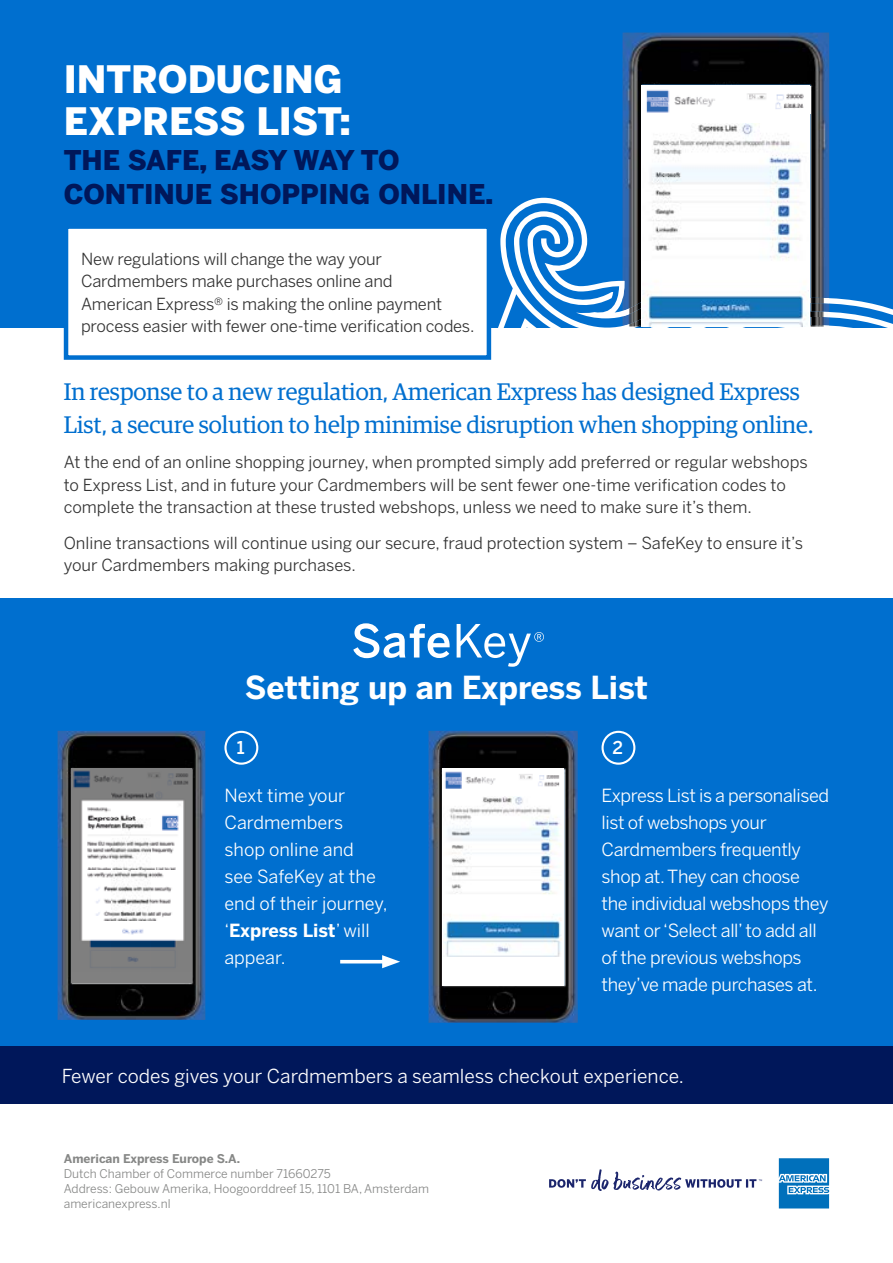
<style>
.page{position:relative;width:893px;height:1263px;background:#fff}
.page>*{position:absolute;margin:0;border:0;box-sizing:border-box;transform-origin:0 0}
.t1{font:900 37.5px/42px "Benton Sans";color:#fff}
.t2{font:700 31.5px "Benton Sans";color:#fff}
.t3{font:900 27px/34.5px "Benton Sans";color:#00175a}
.t4{font:24px/33px "Guardian Egyp";color:#006fcf}
.t5{font:19.2px "Benton Sans";color:#fff}
.t6{font:18px/27px "Benton Sans";letter-spacing:-.02em;color:#fff}
.t7{font:18px/27px "Benton Sans";color:#fff}
.t8{font:500 17.55px "Benton Sans";color:#fff}
.t9{font:16.5px/22.5px "Benton Sans";color:#333}
.t10{font:12px/15px "Benton Sans";color:#868786}
.t11{font:700 12px "Benton Sans";color:#868786}
.s1{font-weight:700}
</style>
<div class="page">
<div style="left:0;top:0;width:893px;height:327px;background:#006fcf"></div>
<svg style="left:512px;top:198px;width:63px;height:13px"></svg>
<div style="left:66px;top:227px;width:423px;height:131px;background:#fff"></div>
<div style="left:64px;top:224px;width:427px;height:136px;border:4px solid #006fcf"></div>
<div style="left:0;top:598px;width:893px;height:449px;background:#006fcf"></div>
<div style="left:224px;top:731px;width:34px;height:34px;border:2px solid #fff;border-radius:50%"></div>
<div style="left:601px;top:731px;width:34px;height:34px;border:2px solid #fff;border-radius:50%"></div>
<hr style="left:340px;top:960px;width:49px;height:3px;background:#fff">
<svg style="left:382px;top:955px;width:18px;height:13px"></svg>
<div style="left:0;top:1046px;width:893px;height:57px;background:#00175a"></div>
<img style="left:58px;top:731px;width:147px;height:289px">
<div style="left:71px;top:768px;width:121px;height:215px;background:#808080"></div>
<img style="left:73px;top:770px;width:116px;height:198px">
<svg style="left:353px;top:623px;width:97px;height:35px"></svg>
<svg style="left:457px;top:624px;width:87px;height:43px"></svg>
<svg style="left:779px;top:1158px;width:50px;height:50px"></svg>
<svg style="left:549px;top:1169px;width:213px;height:22px"></svg>
<img style="left:622px;top:33px;width:207px;height:178px">
<div style="left:642px;top:85px;width:168px;height:241px;background:#fff"></div>
<svg style="left:810px;top:86px;width:1px;height:28px"></svg>
<svg style="left:489px;top:211px;width:404px;height:116px"></svg>
<img style="left:652px;top:326px;width:56px;height:1px">
<img style="left:643px;top:124px;width:165px;height:202px">
<img style="left:646px;top:90px;width:69px;height:23px">
<img style="left:747px;top:93px;width:57px;height:16px">
<img style="left:429px;top:731px;width:149px;height:292px">
<div style="left:442px;top:768px;width:122px;height:218px;background:#fff"></div>
<svg style="left:564px;top:769px;width:1px;height:20px"></svg>
<img style="left:443px;top:796px;width:119px;height:161px">
<img style="left:445px;top:771px;width:51px;height:18px">
<img style="left:519px;top:774px;width:41px;height:13px">
<h1 class="t1" style="left:64px;top:59px;width:289px">INTRODUCING<br>EXPRESS LIST:</h1>
<h3 class="t3" style="left:64px;top:143px;width:431px">THE SAFE, EASY WAY TO<br>CONTINUE SHOPPING ONLINE.</h3>
<p class="t9" style="left:81px;top:247px;width:395px">New regulations will change the way your Cardmembers make purchases online and<br>American Express® is making the online payment process easier with fewer one-time verification codes.</p>
<h3 class="t4" style="left:64px;top:374px;width:751px">In response to a new regulation, American Express has designed Express<br>List, a secure solution to help minimise disruption when shopping online.</h3>
<p class="t9" style="left:64px;top:451px;width:745px">At the end of an online shopping journey, when prompted simply add preferred or regular webshops to Express List, and in future your Cardmembers will be sent fewer one-time verification codes to complete the transaction at these trusted webshops, unless we need to make sure it’s them.</p>
<p class="t9" style="left:64px;top:531px;width:741px">Online transactions will continue using our secure, fraud protection system – SafeKey to ensure it’s your Cardmembers making purchases.</p>
<h2 class="t2" style="left:245px;top:669px;width:405px">Setting up an Express List</h2>
<p class="t8" style="left:237px;top:737px;width:9px">1</p>
<p class="t8" style="left:613px;top:737px;width:12px">2</p>
<p class="t7" style="left:224px;top:781px;width:165px">Next time your<br>Cardmembers shop online and<br>see SafeKey at the end of their journey, ‘<span class="s1">Express List</span>’ will appear.</p>
<p class="t6" style="left:601px;top:781px;width:229px">Express List is a personalised list of webshops your<br>Cardmembers frequently shop at. They can choose the individual webshops they want or ‘Select all’ to add all of the previous webshops they’ve made purchases at.</p>
<p class="t5" style="left:62px;top:1064px;width:623px">Fewer codes gives your Cardmembers a seamless checkout experience.</p>
<p class="t11" style="left:64px;top:1152px;width:178px">American Express Europe S.A.</p>
<p class="t10" style="left:64px;top:1166px;width:367px">Dutch Chamber of Commerce number 71660275<br>Address: Gebouw Amerika, Hoogoorddreef 15, 1101 BA, Amsterdam americanexpress.nl</p>
</div>
